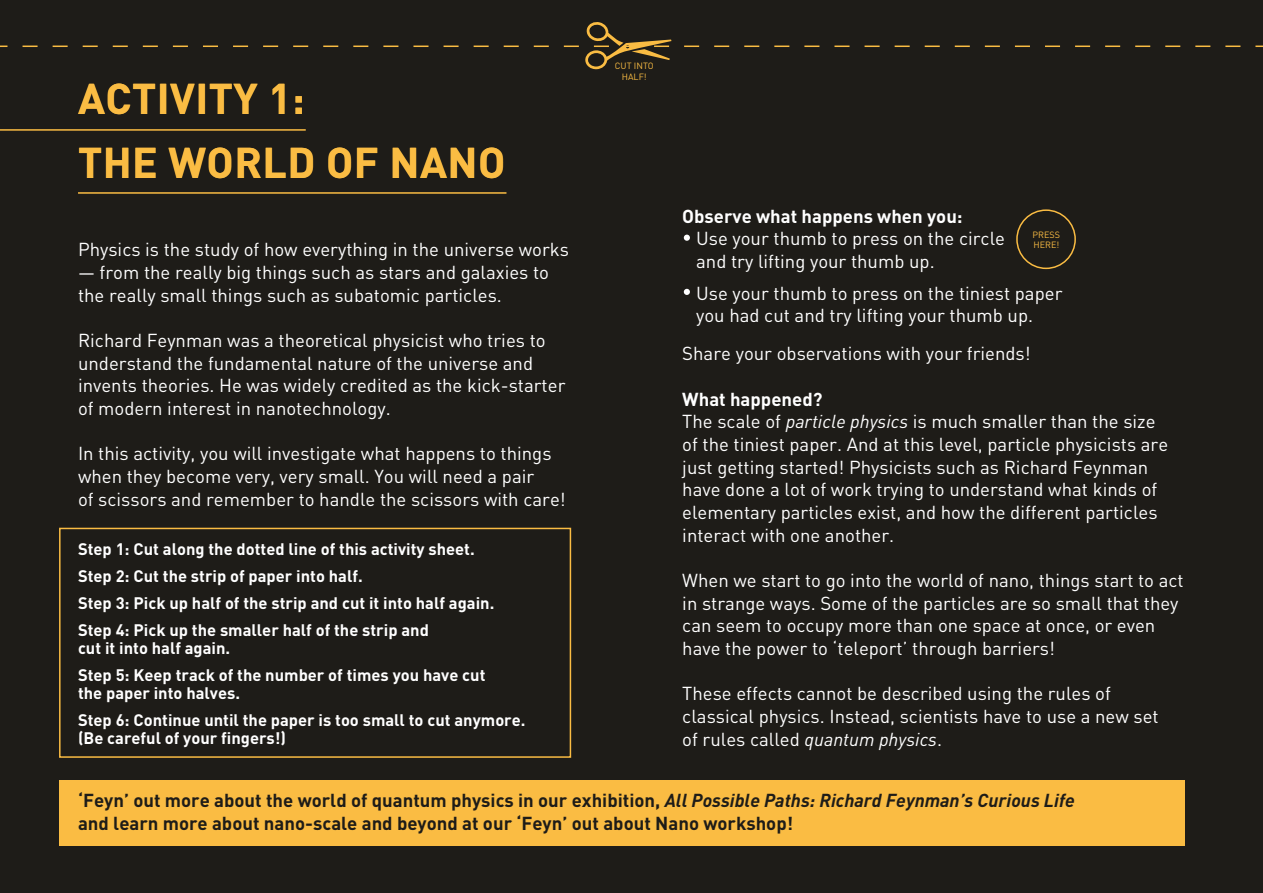
<style>
.page{position:relative;width:1263px;height:893px;background:#1e1c18}
.page>*{position:absolute;margin:0;border:0;box-sizing:border-box;transform-origin:0 0}
.t1{font:700 42.45px/63.6px "DIN";letter-spacing:.01em;color:#fabc43}
.t2{font:18.6px/22.6px "DIN";color:#fff}
.t3{font:700 18.6px/22.6px "DIN";color:#1e1c18}
.t4{font:700 18.6px "DIN";color:#fff}
.t5{font:700 16.5px/27px "DIN";color:#fff}
.t6{font:9px/10.5px "DIN";color:#fabc43;text-align:center}
.s1{font-weight:700}
.s2{font-style:italic}
</style>
<div class="page">
<hr style="left:0;top:129px;width:306px;height:2px;background:#fabc43">
<hr style="left:78px;top:192px;width:428px;height:2px;background:#fabc43">
<div style="left:59px;top:528px;width:512px;height:230px;border:2px solid #fabc43"></div>
<div style="left:60px;top:780px;width:1125px;height:65px;background:#fabc43"></div>
<svg style="left:23px;top:46px;width:45px;height:1px"></svg>
<div style="left:1016px;top:209px;width:60px;height:60px;border:2px solid #fabc43;border-radius:50%"></div>
<svg style="left:83px;top:22px;width:1158px;height:48px"></svg>
<svg style="left:684px;top:235px;width:6px;height:6px"></svg>
<svg style="left:684px;top:289px;width:6px;height:6px"></svg>
<h1 class="t1" style="left:78px;top:65px;width:429px">ACTIVITY 1:<br>THE WORLD OF NANO</h1>
<p class="t2" style="left:78px;top:238px;width:493px">Physics is the study of how everything in the universe works</p>
<p class="t2" style="left:78px;top:260px;width:473px">— from the really big things such as stars and galaxies to the really small things such as subatomic particles.</p>
<p class="t2" style="left:78px;top:328px;width:489px">Richard Feynman was a theoretical physicist who tries to understand the fundamental nature of the universe and invents theories. He was widely credited as the kick-starter of modern interest in nanotechnology.</p>
<p class="t2" style="left:78px;top:442px;width:489px">In this activity, you will investigate what happens to things when they become very, very small. You will need a pair<br>of scissors and remember to handle the scissors with care!</p>
<p class="t5" style="left:78px;top:535px;width:418px">Step 1: Cut along the dotted line of this activity sheet.<br>Step 2: Cut the strip of paper into half.<br>Step 3: Pick up half of the strip and cut it into half again.<br>Step 4: Pick up the smaller half of the strip and</p>
<p class="t5" style="left:78px;top:634px;width:409px">cut it into half again.<br>Step 5: Keep track of the number of times you have cut</p>
<p class="t5" style="left:78px;top:679px;width:449px">the paper into halves.<br>Step 6: Continue until the paper is too small to cut anymore.</p>
<p class="t5" style="left:78px;top:724px;width:210px">(Be careful of your fingers!)</p>
<p class="t6" style="left:615px;top:60px;width:40px">CUT INTO<br>HALF!</p>
<p class="t4" style="left:682px;top:204px;width:282px">Observe what happens when you:</p>
<p class="t2" style="left:696px;top:227px;width:310px">Use your thumb to press on the circle and try lifting your thumb up.</p>
<p class="t2" style="left:696px;top:281px;width:368px">Use your thumb to press on the tiniest paper you had cut and try lifting your thumb up.</p>
<p class="t2" style="left:682px;top:342px;width:350px">Share your observations with your friends!</p>
<p class="t2" style="left:682px;top:387px;width:487px"><span class="s1">What happened?<br></span>The scale of <span class="s2">particle physics</span> is much smaller than the size of the tiniest paper. And at this level, particle physicists are just getting started! Physicists such as Richard Feynman have done a lot of work trying to understand what kinds of elementary particles exist, and how the different particles interact with one another.</p>
<p class="t2" style="left:682px;top:569px;width:503px">When we start to go into the world of nano, things start to act in strange ways. Some of the particles are so small that they can seem to occupy more than one space at once, or even have the power to ‘teleport’ through barriers!</p>
<p class="t2" style="left:682px;top:682px;width:478px">These effects cannot be described using the rules of classical physics. Instead, scientists have to use a new set of rules called <span class="s2">quantum physics</span>.</p>
<p class="t6" style="left:1032px;top:229px;width:29px;text-align:left">PRESS<br>HERE!</p>
<p class="t3" style="left:78px;top:788px;width:998px">‘Feyn’ out more about the world of quantum physics in our exhibition, <span class="s2">All Possible Paths: Richard Feynman’s Curious Life </span>and learn more about nano-scale and beyond at our ‘Feyn’ out about Nano workshop!</p>
</div>
